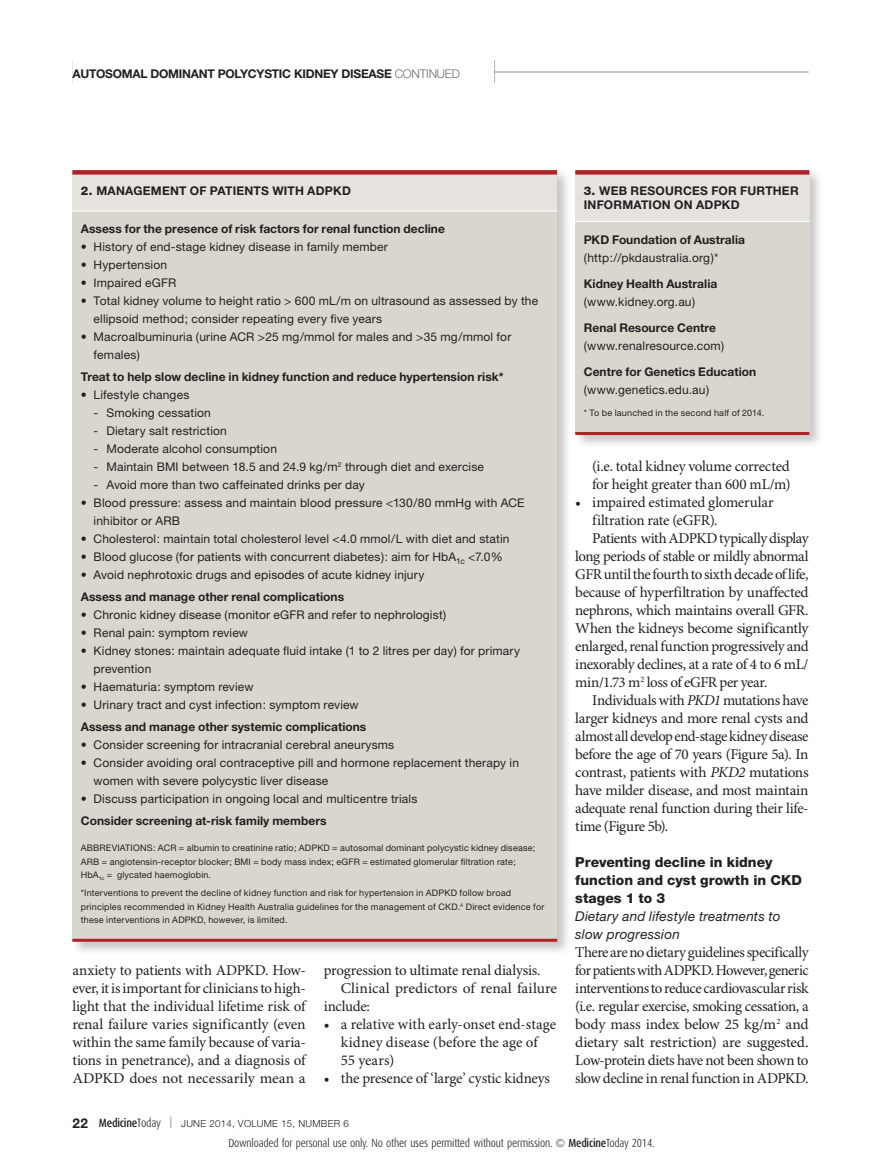
<style>
.page{position:relative;width:881px;height:1161px;background:#fff}
.page>*{position:absolute;margin:0;border:0;box-sizing:border-box;transform-origin:0 0}
.t1{font:15px/18px "Minion Pro";letter-spacing:-.02em;color:#231f20;text-align:justify}
.t2{font:15px/18px "Minion Pro";letter-spacing:.005em;color:#231f20}
.t3{font:800 13.8px/18px "Helvetica Neue";letter-spacing:.005em;color:#231f20}
.t4{font:italic 13.5px/18px "Helvetica Neue";letter-spacing:.01em;color:#231f20}
.t5{font:12px/18px "Helvetica Neue";letter-spacing:.015em;color:#231f20}
.t6{font:700 12px/14.2px "Helvetica Neue";letter-spacing:.005em;color:#231f20}
.t7{font:500 12px "Dax Condensed";letter-spacing:-.02em;color:#231f20}
.t8{font:300 12px "Helvetica Neue";letter-spacing:-.02em;color:#6d6e71}
.t9{font:300 11.7px "Dax Condensed";letter-spacing:-.02em;color:#231f20}
.t10{font:11.7px "Helvetica";color:#000}
.t11{font:300 9.75px "Helvetica Neue";letter-spacing:.025em;color:#231f20}
.t12{font:9px/13.5px "Helvetica Neue";letter-spacing:.02em;color:#231f20}
.s1{font-weight:800}
.s2{font-style:italic}
.s3{font-family:"Helvetica Neue";font-weight:700;font-size:13.5px}
.s4{font-weight:300}
.s5{font-weight:500}
</style>
<div class="page">
<hr style="left:72px;top:72px;width:736px;height:1px;background:#939598">
<div style="left:71px;top:168px;width:500px;height:788px;background:#231f20;opacity:.25"></div>
<div style="left:72px;top:172px;width:485px;height:39px;background:#e6e3de"></div>
<div style="left:72px;top:211px;width:485px;height:729px;background:#d9d6ce"></div>
<hr style="left:72px;top:210px;width:485px;height:1px;background:#fff">
<div style="left:72px;top:170px;width:485px;height:5px;background:#af2227"></div>
<hr style="left:72px;top:939px;width:485px;height:3px;background:#af2227">
<div style="left:573px;top:168px;width:250px;height:282px;background:#231f20;opacity:.25"></div>
<div style="left:575px;top:172px;width:234px;height:49px;background:#e6e3de"></div>
<div style="left:575px;top:221px;width:234px;height:212px;background:#d9d6ce"></div>
<hr style="left:575px;top:221px;width:234px;height:1px;background:#fff">
<div style="left:575px;top:170px;width:234px;height:5px;background:#af2227"></div>
<hr style="left:575px;top:432px;width:234px;height:3px;background:#af2227">
<div style="left:72px;top:53px;width:422px;height:30px;background:#fff"></div>
<p class="t6" style="left:72px;top:67px;width:18px">Autosoma</p>
<p class="t6" style="left:140px;top:67px;width:19px">l dominant</p>
<p class="t6" style="left:218px;top:67px;width:55px">po lycystic</p>
<p class="t6" style="left:294px;top:67px;width:9px">kidne</p>
<p class="t6" style="left:330px;top:67px;width:19px">y disease</p>
<p class="t8" style="left:394px;top:67px;width:67px">CONTINUED</p>
<p class="t6" style="left:81px;top:183px;width:271px"><span class="s1">2.</span> MANAGEMENT OF PATIENTS WITH ADPKD</p>
<p class="t6" style="left:81px;top:221px;width:365px">Assess for the presence of risk factors for renal function decline</p>
<p class="t5" style="left:81px;top:238px;width:308px">• History of end-stage kidney disease in family member</p>
<p class="t5" style="left:81px;top:256px;width:88px">• Hypertension</p>
<p class="t5" style="left:81px;top:274px;width:97px">• Impaired eGFR</p>
<p class="t5" style="left:94px;top:292px;width:446px;text-indent:-13px">• Total kidney volume to height ratio &gt; 600 mL/m on ultrasound as assessed by the ellipsoid method; consider repeating every five years</p>
<p class="t5" style="left:94px;top:328px;width:419px;text-indent:-13px">• Macroalbuminuria (urine ACR &gt;25 mg/mmol for males and &gt;35 mg/mmol for females)</p>
<p class="t6" style="left:81px;top:369px;width:424px">Treat to help slow decline in kidney function and reduce hypertension risk*</p>
<p class="t5" style="left:81px;top:386px;width:110px">• Lifestyle changes</p>
<p class="t5" style="left:94px;top:404px;width:119px">- Smoking cessation</p>
<p class="t5" style="left:94px;top:422px;width:135px">- Dietary salt restriction</p>
<p class="t5" style="left:94px;top:440px;width:185px">- Moderate alcohol consumption</p>
<p class="t5" style="left:94px;top:458px;width:392px">- Maintain BMI between 18.5 and 24.9 kg/m<sup>2</sup> through diet and exercise</p>
<p class="t5" style="left:94px;top:476px;width:273px">- Avoid more than two caffeinated drinks per day</p>
<p class="t5" style="left:94px;top:494px;width:432px;text-indent:-13px">• Blood pressure: assess and maintain blood pressure &lt;130/80 mmHg with ACE inhibitor or ARB</p>
<p class="t5" style="left:81px;top:530px;width:430px">• Cholesterol: maintain total cholesterol level &lt;4.0 mmol/L with diet and statin</p>
<p class="t5" style="left:81px;top:548px;width:423px">• Blood glucose (for patients with concurrent diabetes): aim for HbA<sub>1c</sub> &lt;7.0%</p>
<p class="t5" style="left:81px;top:566px;width:345px">• Avoid nephrotoxic drugs and episodes of acute kidney injury</p>
<p class="t6" style="left:81px;top:589px;width:265px">Assess and manage other renal complications</p>
<p class="t5" style="left:81px;top:606px;width:367px">• Chronic kidney disease (monitor eGFR and refer to nephrologist)</p>
<p class="t5" style="left:81px;top:624px;width:168px">• Renal pain: symptom review</p>
<p class="t5" style="left:94px;top:642px;width:428px;text-indent:-13px">• Kidney stones: maintain adequate fluid intake (1 to 2 litres per day) for primary prevention</p>
<p class="t5" style="left:81px;top:678px;width:174px">• Haematuria: symptom review</p>
<p class="t5" style="left:81px;top:696px;width:279px">• Urinary tract and cyst infection: symptom review</p>
<p class="t6" style="left:81px;top:719px;width:287px">Assess and manage other systemic complications</p>
<p class="t5" style="left:81px;top:736px;width:315px">• Consider screening for intracranial cerebral aneurysms</p>
<p class="t5" style="left:94px;top:754px;width:426px;text-indent:-13px">• Consider avoiding oral contraceptive pill and hormone replacement therapy in women with severe polycystic liver disease</p>
<p class="t5" style="left:81px;top:790px;width:338px">• Discuss participation in ongoing local and multicentre trials</p>
<p class="t6" style="left:81px;top:813px;width:247px">Consider screening at-risk family members</p>
<p class="t12" style="left:81px;top:841px;width:456px">ABBREVIATIONS: ACR = albumin to creatinine ratio; ADPKD = autosomal dominant polycystic kidney disease;<br>ARB = angiotensin-receptor blocker; BMI = body mass index; eGFR = estimated glomerular filtration rate;<br>HbA<sub>1c</sub> = glycated haemoglobin.</p>
<p class="t12" style="left:81px;top:886px;width:465px">*Interventions to prevent the decline of kidney function and risk for hypertension in ADPKD follow broad principles recommended in Kidney Health Australia guidelines for the management of CKD.<sup>4</sup> Direct evidence for these interventions in ADPKD, however, is limited.</p>
<p class="t1" style="left:72px;top:961px;width:235px">anxiety to patients with ADPKD. How&shy;ever, it is important for clinicians to high&shy;light that the individual lifetime risk of renal failure varies significantly (even within the same family because of varia&shy;tions in penetrance), and a diagnosis of ADPKD does not necessarily mean a</p>
<p class="t1" style="left:324px;top:961px;width:218px">progression to ultimate renal dialysis.</p>
<p class="t1" style="left:341px;top:979px;width:218px">Clinical predictors of renal failure</p>
<p class="t1" style="left:324px;top:997px;width:48px">include:</p>
<p class="t2" style="left:341px;top:1015px;width:217px;text-indent:-17px">• a relative with early-onset end-stage kidney disease (before the age of<br>55 years)</p>
<p class="t1" style="left:324px;top:1069px;width:228px">• the presence of ‘large’ cystic kidneys</p>
<p class="t10" style="left:180px;top:1055px;width:253px">Copyright _Layout 1 17/01/12 1:43 PM Page 4</p>
<p class="t6" style="left:583px;top:183px;width:216px"><span class="s1">3.</span> WEB RESOURCES FOR FURTHER<br>INFORMATION ON ADPKD</p>
<p class="t6" style="left:583px;top:232px;width:163px">PKD Foundation of Australia</p>
<p class="t5" style="left:583px;top:248px;width:136px">(http://pkdaustralia.org)*</p>
<p class="t6" style="left:583px;top:276px;width:135px">Kidney Health Australia</p>
<p class="t5" style="left:583px;top:292px;width:113px">(www.kidney.org.au)</p>
<p class="t6" style="left:583px;top:320px;width:134px">Renal Resource Centre</p>
<p class="t5" style="left:583px;top:337px;width:142px">(www.renalresource.com)</p>
<p class="t6" style="left:583px;top:365px;width:174px">Centre for Genetics Education</p>
<p class="t5" style="left:583px;top:381px;width:127px">(www.genetics.edu.au)</p>
<p class="t12" style="left:583px;top:406px;width:182px">* To be launched in the second half of 2014.</p>
<p class="t1" style="left:592px;top:457px;width:200px">(i.e. total kidney volume corrected for height greater than 600 mL/m)</p>
<p class="t1" style="left:575px;top:493px;width:200px">• impaired estimated glomerular</p>
<p class="t1" style="left:592px;top:511px;width:127px">filtration rate (eGFR).</p>
<p class="t1" style="left:592px;top:529px;width:218px">Patients with ADPKD typically display</p>
<p class="t1" style="left:575px;top:547px;width:235px">long periods of stable or mildly abnormal</p>
<p class="t1" style="left:575px;top:565px;width:235px">GFR until the fourth to sixth decade of life,</p>
<p class="t1" style="left:575px;top:583px;width:235px">because of hyperfiltration by unaffected</p>
<p class="t1" style="left:575px;top:601px;width:235px">nephrons, which maintains overall GFR.</p>
<p class="t1" style="left:575px;top:619px;width:235px">When the kidneys become significantly</p>
<p class="t1" style="left:575px;top:637px;width:235px">enlarged, renal function progressively and</p>
<p class="t1" style="left:575px;top:655px;width:235px">inexorably declines, at a rate of 4 to 6 mL/</p>
<p class="t1" style="left:575px;top:673px;width:194px">min/1.73 m<sup>2</sup> loss of eGFR per year.</p>
<p class="t1" style="left:592px;top:691px;width:218px">Individuals with <span class="s2">PKD1</span> mutations have</p>
<p class="t1" style="left:575px;top:709px;width:235px">larger kidneys and more renal cysts and</p>
<p class="t1" style="left:575px;top:727px;width:235px">almost all develop end-stage kidney disease</p>
<p class="t1" style="left:575px;top:745px;width:235px">before the age of 70 years (Figure 5a). In</p>
<p class="t1" style="left:575px;top:763px;width:235px">contrast, patients with <span class="s2">PKD2</span> mutations</p>
<p class="t1" style="left:575px;top:781px;width:235px">have milder disease, and most maintain</p>
<p class="t1" style="left:575px;top:799px;width:235px">adequate renal function during their life-</p>
<p class="t1" style="left:575px;top:817px;width:94px">time (Figure 5b).</p>
<p class="t3" style="left:575px;top:853px;width:228px">Preventing decline in kidney function and cyst growth in CKD stages 1 to 3</p>
<p class="t4" style="left:575px;top:907px;width:207px">Dietary and lifestyle treatments to slow progression</p>
<p class="t1" style="left:575px;top:943px;width:235px">There are no dietary guidelines specifically for patients with ADPKD. However, generic interventions to reduce cardiovascular risk (i.e. regular exercise, smoking cessation, a body mass index below 25 kg/m<sup>2</sup> and dietary salt restriction) are suggested.<br>Low-protein diets have not been shown to slow decline in renal function in ADPKD.</p>
<p class="t7" style="left:72px;top:1116px;width:90px"><span class="s3">22</span> Medicine<span class="s4">Today</span></p>
<p class="t11" style="left:181px;top:1117px;width:169px">JUNE 2014, VOLUME 15, NUMBER 6</p>
<p class="t9" style="left:228px;top:1139px;width:427px">Downloaded for personal use only. No other uses permitted without permission. © <span class="s5">Medicine</span>Today 2014.</p>
</div>
